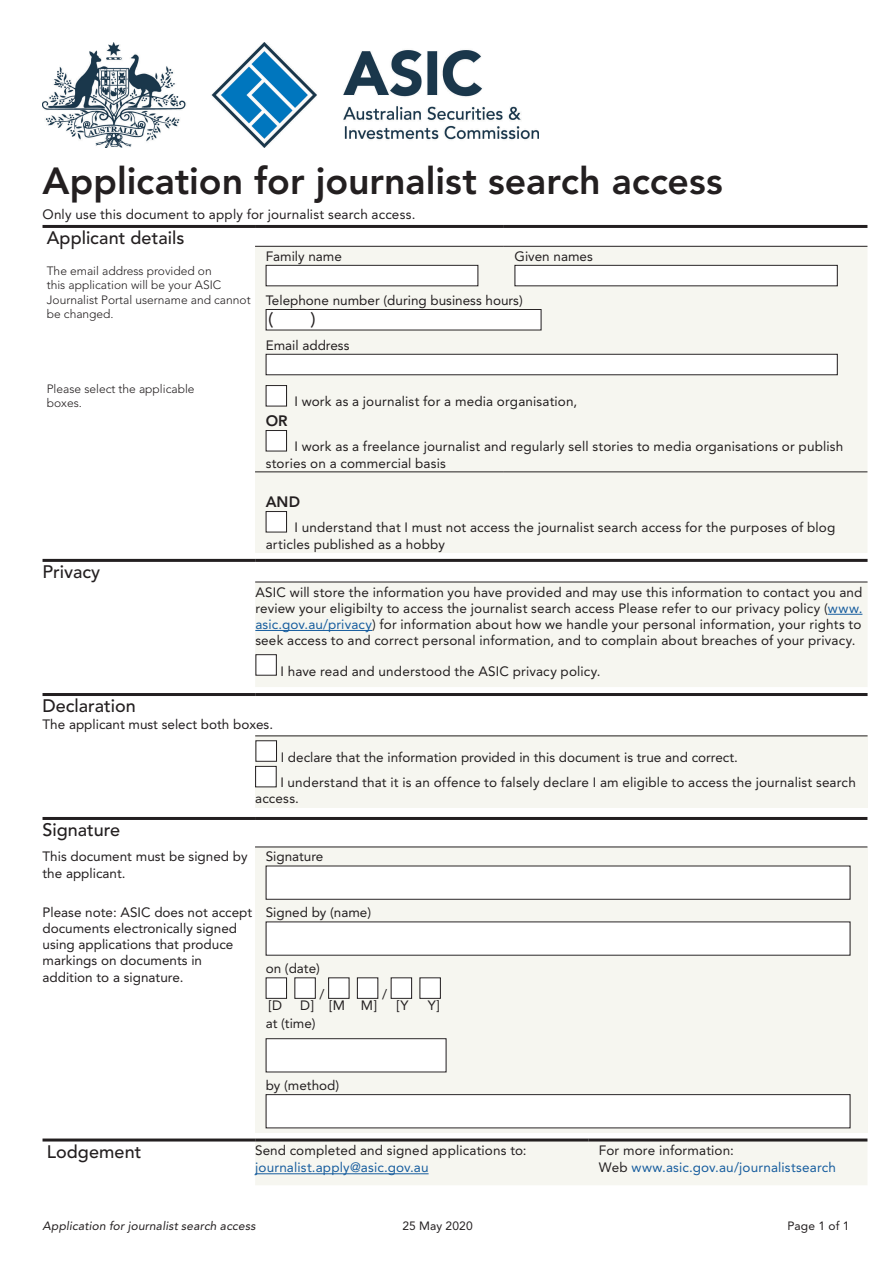
<style>
.page{position:relative;width:893px;height:1263px;background:#fff}
.page>*{position:absolute;margin:0;border:0;box-sizing:border-box;transform-origin:0 0}
.Header_A{font:800 37.5px "Avenir LT Std";color:#231f20}
.Header_C{font:500 18px "Avenir LT Std";color:#231f20}
.t1{font:18px "Avenir LT Std";color:#231f20;scale:1.06 1}
.Instructor{font:800 15px "Avenir LT Std";color:#231f20}
.Instructor-2{font:13.5px/16.2px "Avenir LT Std";letter-spacing:.01em;color:#231f20}
._8_no_rule{font:13.5px/16.2px "Avenir LT Std";letter-spacing:.005em;color:#231f20;text-align:justify}
.Body_Text{font:13.5px/16.2px "Avenir LT Std";color:#231f20}
.Instructor-3{font:13.5px "Avenir LT Std";letter-spacing:.015em;color:#175d9e}
.Header_C-2{font:13.5px "Avenir LT Std";letter-spacing:.015em;color:#231f20}
.Instructor_Bold{font:13.5px "Avenir LT Std";letter-spacing:.01em;color:#231f20}
.Header_C-3{font:300 12px/14.4px "Avenir LT Std";color:#231f20}
.t2{font:italic 12px "Avenir LT Std";letter-spacing:.015em;color:#231f20}
.t3{font:12px "Avenir LT Std";letter-spacing:.01em;color:#231f20}
.s1{color:#175d9e}
.s2{color:#231f20}
</style>
<div class="page">
<div style="left:255px;top:247px;width:612px;height:306px;background:#f6f6f0"></div>
<hr style="left:43px;top:225px;width:212px;height:3px;background:#231f20">
<hr style="left:255px;top:225px;width:249px;height:3px;background:#231f20">
<hr style="left:504px;top:225px;width:363px;height:3px;background:#231f20">
<hr style="left:255px;top:472px;width:249px;height:1px;background:#231f20">
<hr style="left:504px;top:472px;width:363px;height:1px;background:#231f20">
<hr style="left:255px;top:246px;width:249px;height:1px;background:#231f20">
<hr style="left:504px;top:246px;width:363px;height:1px;background:#231f20">
<div style="left:266px;top:265px;width:212px;height:21px;background:#fff"></div>
<div style="left:266px;top:265px;width:212px;height:21px;border:1px solid #231f20"></div>
<div style="left:515px;top:265px;width:322px;height:21px;background:#fff"></div>
<div style="left:514px;top:265px;width:324px;height:21px;border:1px solid #231f20"></div>
<div style="left:266px;top:309px;width:275px;height:21px;background:#fff"></div>
<div style="left:266px;top:309px;width:275px;height:21px;border:1px solid #231f20"></div>
<div style="left:266px;top:354px;width:571px;height:21px;background:#fff"></div>
<div style="left:266px;top:354px;width:572px;height:21px;border:1px solid #231f20"></div>
<div style="left:266px;top:386px;width:21px;height:20px;background:#fff"></div>
<div style="left:266px;top:385px;width:21px;height:21px;border:1px solid #231f20"></div>
<div style="left:266px;top:430px;width:21px;height:21px;background:#fff"></div>
<div style="left:266px;top:430px;width:21px;height:21px;border:1px solid #231f20"></div>
<div style="left:266px;top:511px;width:21px;height:21px;background:#fff"></div>
<div style="left:266px;top:511px;width:21px;height:21px;border:1px solid #231f20"></div>
<div style="left:255px;top:583px;width:612px;height:104px;background:#f6f6f0"></div>
<hr style="left:43px;top:559px;width:212px;height:3px;background:#231f20">
<hr style="left:255px;top:559px;width:612px;height:3px;background:#231f20">
<hr style="left:255px;top:582px;width:612px;height:1px;background:#231f20">
<hr style="left:828px;top:614px;width:34px;height:1px;background:#175d9e">
<hr style="left:255px;top:630px;width:117px;height:1px;background:#175d9e">
<div style="left:256px;top:655px;width:20px;height:20px;background:#fff"></div>
<div style="left:255px;top:654px;width:22px;height:22px;border:1px solid #231f20"></div>
<div style="left:255px;top:736px;width:612px;height:72px;background:#f6f6f0"></div>
<hr style="left:43px;top:693px;width:212px;height:3px;background:#231f20">
<hr style="left:255px;top:693px;width:612px;height:3px;background:#231f20">
<hr style="left:255px;top:736px;width:612px;height:1px;background:#231f20">
<div style="left:256px;top:741px;width:20px;height:20px;background:#fff"></div>
<div style="left:255px;top:740px;width:22px;height:22px;border:1px solid #231f20"></div>
<div style="left:256px;top:766px;width:20px;height:21px;background:#fff"></div>
<div style="left:255px;top:766px;width:22px;height:21px;border:1px solid #231f20"></div>
<div style="left:255px;top:847px;width:612px;height:285px;background:#f6f6f0"></div>
<hr style="left:255px;top:847px;width:612px;height:1px;background:#231f20">
<hr style="left:43px;top:817px;width:212px;height:3px;background:#231f20">
<hr style="left:255px;top:817px;width:612px;height:3px;background:#231f20">
<div style="left:266px;top:866px;width:584px;height:33px;background:#fff"></div>
<div style="left:266px;top:866px;width:584px;height:34px;border:1px solid #231f20"></div>
<div style="left:266px;top:922px;width:584px;height:33px;background:#fff"></div>
<div style="left:266px;top:978px;width:21px;height:20px;background:#fff"></div>
<div style="left:266px;top:977px;width:21px;height:22px;border:1px solid #231f20"></div>
<div style="left:295px;top:978px;width:20px;height:20px;background:#fff"></div>
<div style="left:294px;top:977px;width:22px;height:22px;border:1px solid #231f20"></div>
<div style="left:329px;top:978px;width:20px;height:20px;background:#fff"></div>
<div style="left:328px;top:977px;width:21px;height:22px;border:1px solid #231f20"></div>
<div style="left:357px;top:978px;width:21px;height:20px;background:#fff"></div>
<div style="left:357px;top:977px;width:21px;height:22px;border:1px solid #231f20"></div>
<div style="left:391px;top:978px;width:21px;height:20px;background:#fff"></div>
<div style="left:391px;top:977px;width:21px;height:22px;border:1px solid #231f20"></div>
<div style="left:420px;top:978px;width:20px;height:20px;background:#fff"></div>
<div style="left:419px;top:977px;width:22px;height:22px;border:1px solid #231f20"></div>
<div style="left:266px;top:1039px;width:180px;height:33px;background:#fff"></div>
<div style="left:266px;top:1038px;width:180px;height:34px;border:1px solid #231f20"></div>
<div style="left:266px;top:1094px;width:584px;height:34px;background:#fff"></div>
<div style="left:266px;top:1094px;width:584px;height:34px;border:1px solid #231f20"></div>
<div style="left:255px;top:1141px;width:612px;height:44px;background:#f6f6f0"></div>
<hr style="left:43px;top:1138px;width:212px;height:3px;background:#231f20">
<hr style="left:255px;top:1138px;width:333px;height:3px;background:#231f20">
<hr style="left:588px;top:1138px;width:279px;height:3px;background:#231f20">
<hr style="left:255px;top:1173px;width:174px;height:1px;background:#175d9e">
<img style="left:43px;top:43px;width:496px;height:104px">
<p class="Header_A" style="left:43px;top:159px;width:682px">Application for journalist search access</p>
<p class="Header_C" style="left:47px;top:228px;width:139px">Applicant details</p>
<p class="Header_C-3" style="left:47px;top:264px;width:205px">The email address provided on<br>this application will be your ASIC<br>Journalist Portal username and cannot be changed.</p>
<p class="Header_C-2" style="left:43px;top:207px;width:374px">Only use this document to apply for journalist search access.</p>
<p class="Instructor-2" style="left:266px;top:248px;width:78px">Family name</p>
<p class="Instructor-2" style="left:514px;top:248px;width:80px">Given names</p>
<p class="Instructor-2" style="left:266px;top:292px;width:259px">Telephone number (during business hours)</p>
<p class="t1" style="left:268px;top:308px;width:6px">(</p>
<p class="t1" style="left:311px;top:308px;width:6px">)</p>
<p class="Body_Text" style="left:266px;top:337px;width:85px">Email address</p>
<p class="Header_C-3" style="left:47px;top:381px;width:149px">Please select the applicable</p>
<p class="Header_C-3" style="left:47px;top:396px;width:37px">boxes.</p>
<p class="Instructor-2" style="left:294px;top:394px;width:284px">I work as a journalist for a media organisation,</p>
<p class="Instructor" style="left:266px;top:412px;width:24px">OR</p>
<p class="Instructor-2" style="left:266px;top:439px;width:579px;text-indent:29px">I work as a freelance journalist and regularly sell stories to media organisations or publish stories on a commercial basis</p>
<p class="Instructor" style="left:266px;top:493px;width:36px">AND</p>
<p class="Instructor-2" style="left:266px;top:520px;width:571px;text-indent:29px">I understand that I must not access the journalist search access for the purposes of blog articles published as a hobby</p>
<p class="Header_C" style="left:43px;top:562px;width:59px">Privacy</p>
<p class="_8_no_rule" style="left:255px;top:584px;width:609px">ASIC will store the information you have provided and may use this information to contact you and review your eligibilty to access the journalist search access Please refer to our privacy policy (<span class="s1">www. asic.gov.au/privacy</span>) for information about how we handle your personal information, your rights to seek access to and correct personal information, and to complain about breaches of your privacy.</p>
<p class="_8_no_rule" style="left:280px;top:663px;width:322px">I have read and understood the ASIC privacy policy.</p>
<p class="Header_C" style="left:43px;top:696px;width:95px">Declaration</p>
<p class="Body_Text" style="left:43px;top:716px;width:232px">The applicant must select both boxes.</p>
<p class="_8_no_rule" style="left:281px;top:749px;width:459px">I declare that the information provided in this document is true and correct.</p>
<p class="Instructor-2" style="left:255px;top:774px;width:602px;text-indent:25px">I understand that it is an offence to falsely declare I am eligible to access the journalist search access.</p>
<p class="Header_C" style="left:43px;top:820px;width:79px">Signature</p>
<p class="Body_Text" style="left:43px;top:849px;width:207px">This document must be signed by the applicant.</p>
<p class="Instructor-2" style="left:266px;top:849px;width:59px">Signature</p>
<p class="Instructor-2" style="left:266px;top:905px;width:107px">Signed by (name)</p>
<p class="Body_Text" style="left:43px;top:904px;width:211px">Please note: ASIC does not accept documents electronically signed using applications that produce markings on documents in addition to a signature.</p>
<p class="Instructor-2" style="left:266px;top:960px;width:56px">on (date)</p>
<p class="Instructor-2" style="left:319px;top:986px;width:6px">/</p>
<p class="Instructor-2" style="left:382px;top:986px;width:6px">/</p>
<p class="Instructor-2" style="left:269px;top:998px;width:15px">[D</p>
<p class="Instructor-2" style="left:300px;top:998px;width:78px">D] [M M]</p>
<p class="Instructor-2" style="left:397px;top:998px;width:13px">[Y</p>
<p class="Instructor-2" style="left:428px;top:998px;width:13px">Y]</p>
<p class="Instructor-2" style="left:266px;top:1015px;width:52px">at (time)</p>
<p class="Instructor-2" style="left:266px;top:1077px;width:75px">by (method)</p>
<p class="Header_C" style="left:47px;top:1141px;width:96px">Lodgement</p>
<p class="Instructor-2" style="left:255px;top:1142px;width:273px">Send completed and signed applications to:</p>
<p class="Instructor-3" style="left:255px;top:1160px;width:175px">journalist.apply@asic.gov.au</p>
<p class="Instructor_Bold" style="left:599px;top:1142px;width:136px">For more information:</p>
<p class="Instructor-3" style="left:599px;top:1160px;width:239px"><span class="s2">Web</span> www.asic.gov.au/journalistsearch</p>
<p class="t2" style="left:43px;top:1218px;width:215px">Application for journalist search access</p>
<p class="t3" style="left:402px;top:1218px;width:72px">25 May 2020</p>
<p class="t3" style="left:787px;top:1218px;width:64px">Page 1 of 1</p>
</div>
